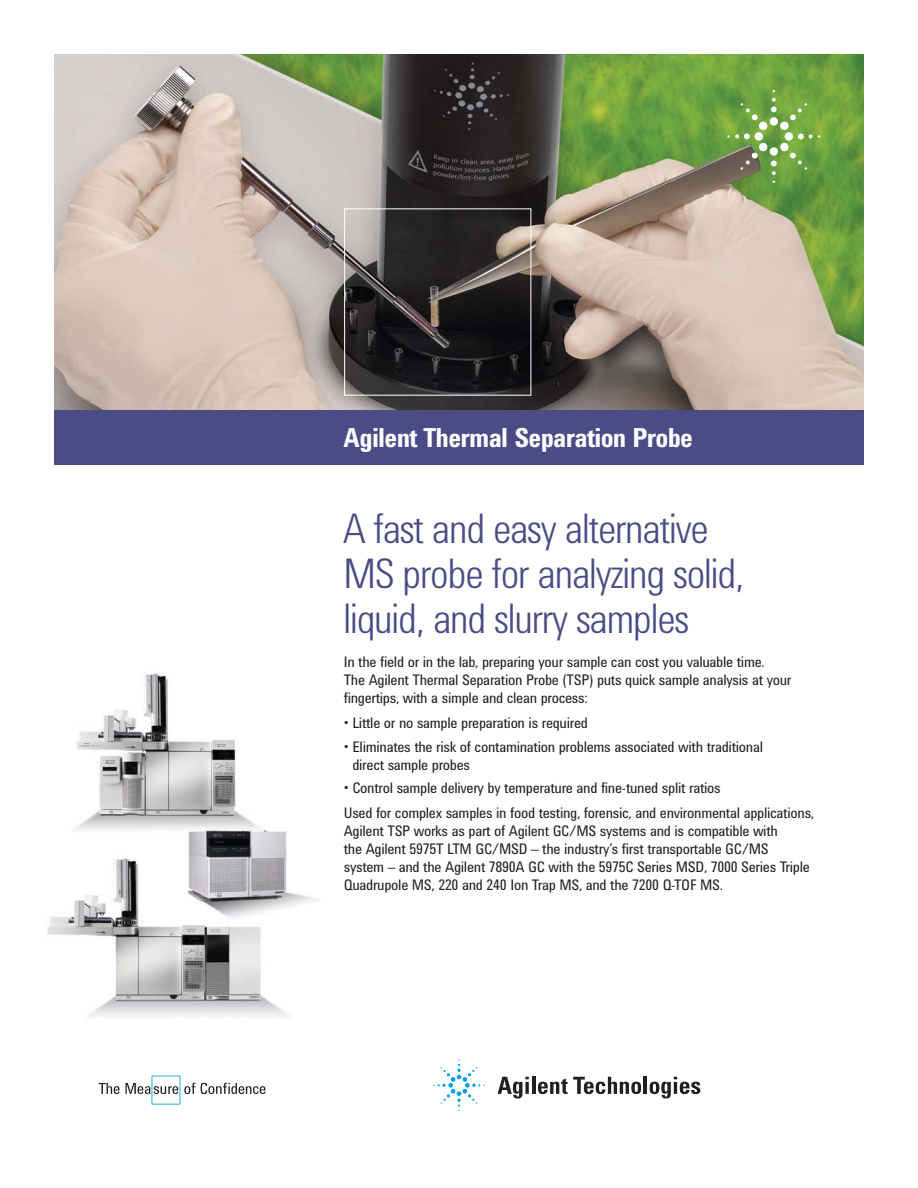
<style>
.page{position:relative;width:918px;height:1188px;background:#fff}
.page>*{position:absolute;margin:0;border:0;box-sizing:border-box;transform-origin:0 0}
.t1{font:300 42px/45px "Agilent Condensed CFF";letter-spacing:-.025em;color:#4b4b85}
.t2{font:700 27px "Agilent Condensed CFF";letter-spacing:-.025em;color:#fff}
.t3{font:15px/18px "Agilent Condensed CFF";letter-spacing:-.02em;color:#231f20}
</style>
<div class="page">
<img style="left:47px;top:673px;width:269px;height:420px">
<img style="left:55px;top:54px;width:809px;height:356px">
<svg style="left:498px;top:1077px;width:31px;height:21px"></svg>
<svg style="left:525px;top:1082px;width:4px;height:12px"></svg>
<hr style="left:532px;top:1077px;width:3px;height:17px;background:#231f20">
<svg style="left:538px;top:1077px;width:103px;height:17px"></svg>
<hr style="left:644px;top:1077px;width:3px;height:17px;background:#231f20">
<svg style="left:650px;top:1077px;width:50px;height:21px"></svg>
<svg style="left:433px;top:1060px;width:52px;height:51px"></svg>
<svg style="left:201px;top:1083px;width:64px;height:11px"></svg>
<svg style="left:99px;top:1076px;width:96px;height:29px"></svg>
<div style="left:344px;top:208px;width:187px;height:188px;border:1px solid #fff"></div>
<div style="left:55px;top:410px;width:809px;height:54px;background:#4b4b85"></div>
<svg style="left:727px;top:98px;width:93px;height:77px"></svg>
<h2 class="t2" style="left:343px;top:428px;width:351px">Agilent Thermal Separation Probe</h2>
<h1 class="t1" style="left:343px;top:511px;width:402px">A fast and easy alternative<br>MS probe for analyzing solid, liquid, and slurry samples</h1>
<p class="t3" style="left:344px;top:655px;width:449px">In the field or in the lab, preparing your sample can cost you valuable time.<br>The Agilent Thermal Separation Probe (TSP) puts quick sample analysis at your fingertips, with a simple and clean process:</p>
<p class="t3" style="left:344px;top:716px;width:246px">• Little or no sample preparation is required</p>
<p class="t3" style="left:352px;top:739px;width:412px;text-indent:-9px">• Eliminates the risk of contamination problems associated with traditional direct sample probes</p>
<p class="t3" style="left:344px;top:777px;width:472px;line-height:24.8px">• Control sample delivery by temperature and fine-tuned split ratios<br>Used for complex samples in food testing, forensic, and environmental applications,</p>
<p class="t3" style="left:344px;top:823px;width:468px">Agilent TSP works as part of Agilent GC/MS systems and is compatible with<br>the Agilent 5975T LTM GC/MSD – the industry’s first transportable GC/MS system – and the Agilent 7890A GC with the 5975C Series MSD, 7000 Series Triple Quadrupole MS, 220 and 240 Ion Trap MS, and the 7200 Q-TOF MS.</p>
</div>
